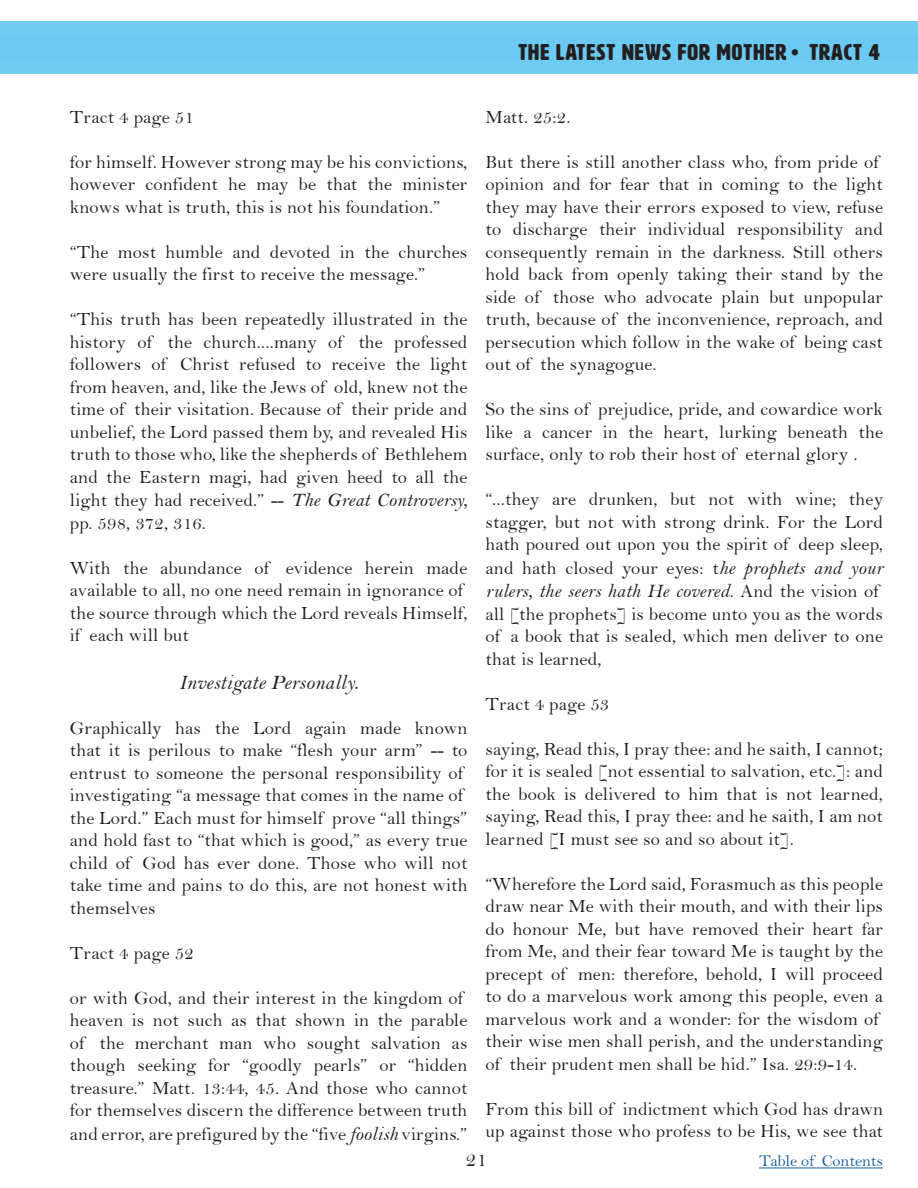
<style>
.page{position:relative;width:918px;height:1188px;background:#fff}
.page>*{position:absolute;margin:0;border:0;box-sizing:border-box;transform-origin:0 0}
.t1{font:22.5px "HWT Artz";letter-spacing:.05em;color:#231f20}
.Italic_Center{font:21px "Bell MT Italic";letter-spacing:.01em;color:#231f20}
.t2{font:21px "Bell";color:#231f20}
.t3{font:19.5px "Bell MT Italic";letter-spacing:.01em;color:#231f20}
.t4{font:18.75px/22.5px "Bell";letter-spacing:.01em;color:#231f20}
.t5{font:16.5px "Bell";color:#175d9e}
.s1{font-family:"Copperplate Gothic";font-weight:700}
.s2{font-family:"Bell MT Italic";font-size:19.5px}
.s3{font-family:"Bell";font-size:18.75px}
</style>
<div class="page">
<div style="left:0;top:21px;width:918px;height:55px;background:#6dcaf1"></div>
<hr style="left:759px;top:1168px;width:124px;height:1px;background:#175d9e">
<p class="t1" style="left:518px;top:40px;width:363px">THE LATEST NEWS FOR MOTHER<span class="s1">•</span> TRACT 4</p>
<p class="t4" style="left:70px;top:105px;width:125px">Tract 4 page 51</p>
<p class="t4" style="left:70px;top:150px;width:399px;text-align:justify">for himself. However strong may be his convictions, however confident he may be that the minister knows what is truth, this is not his foundation.”</p>
<p class="t4" style="left:70px;top:240px;width:399px">“The most humble and devoted in the churches were usually the first to receive the message.”</p>
<p class="t4" style="left:70px;top:308px;width:399px;text-align:justify">“This truth has been repeatedly illustrated in the history of the church....many of the professed followers of Christ refused to receive the light from heaven, and, like the Jews of old, knew not the time of their visitation. Because of their pride and unbelief, the Lord passed them by, and revealed His truth to those who, like the shepherds of Bethlehem and the Eastern magi, had given heed to all the light they had received.” -- <span class="s2">The Great Controversy, </span>pp. 598, 372, 316.</p>
<p class="t4" style="left:70px;top:556px;width:399px">With the abundance of evidence herein made available to all, no one need remain in ignorance of the source through which the Lord reveals Himself, if each will but</p>
<p class="Italic_Center" style="left:179px;top:670px;width:181px">Investigate Personally.</p>
<p class="t4" style="left:70px;top:716px;width:399px">Graphically has the Lord again made known that it is perilous to make “flesh your arm” -- to entrust to someone the personal responsibility of investigating “a message that comes in the name of the Lord.” Each must for himself prove “all things” and hold fast to “that which is good,” as every true child of God has ever done. Those who will not take time and pains to do this, are not honest with themselves</p>
<p class="t4" style="left:70px;top:941px;width:125px">Tract 4 page 52</p>
<p class="t4" style="left:70px;top:986px;width:399px">or with God, and their interest in the kingdom of heaven is not such as that shown in the parable of the merchant man who sought salvation as though seeking for “goodly pearls” or “hidden treasure.” Matt. 13:44, 45. And those who cannot for themselves discern the difference between truth and error, are prefigured by the “five <span class="s2">foolish</span> virgins.”</p>
<p class="t4" style="left:485px;top:105px;width:87px">Matt. 25:2.</p>
<p class="t4" style="left:485px;top:150px;width:399px">But there is still another class who, from pride of opinion and for fear that in coming to the light they may have their errors exposed to view, refuse to discharge their individual responsibility and consequently remain in the darkness. Still others hold back from openly taking their stand by the side of those who advocate plain but unpopular truth, because of the inconvenience, reproach, and persecution which follow in the wake of being cast out of the synagogue.</p>
<p class="t4" style="left:485px;top:398px;width:399px;text-align:justify">So the sins of prejudice, pride, and cowardice work like a cancer in the heart, lurking beneath the surface, only to rob their host of eternal glory .</p>
<p class="t4" style="left:485px;top:488px;width:399px;text-align:justify">“...they are drunken, but not with wine; they stagger, but not with strong drink. For the Lord hath poured out upon you the spirit of deep sleep, and hath closed your eyes: t<span class="s2">he prophets and your</span></p>
<p class="t3" style="left:485px;top:579px;width:395px">rulers, the seers hath He covered<span class="s3">. And the vision of</span></p>
<p class="t4" style="left:485px;top:602px;width:399px;text-align:justify">all [the prophets] is become unto you as the words of a book that is sealed, which men deliver to one that is learned,</p>
<p class="t4" style="left:485px;top:692px;width:125px">Tract 4 page 53</p>
<p class="t4" style="left:485px;top:737px;width:399px;text-align:justify">saying, Read this, I pray thee: and he saith, I cannot; for it is sealed [not essential to salvation, etc.]: and the book is delivered to him that is not learned, saying, Read this, I pray thee: and he saith, I am not learned [I must see so and so about it].</p>
<p class="t4" style="left:485px;top:872px;width:399px">“Wherefore the Lord said, Forasmuch as this people draw near Me with their mouth, and with their lips do honour Me, but have removed their heart far from Me, and their fear toward Me is taught by the precept of men: therefore, behold, I will proceed to do a marvelous work among this people, even a marvelous work and a wonder: for the wisdom of their wise men shall perish, and the understanding of their prudent men shall be hid.” Isa. 29:9-14.</p>
<p class="t4" style="left:485px;top:1097px;width:399px">From this bill of indictment which God has drawn up against those who profess to be His, we see that</p>
<p class="t2" style="left:466px;top:1146px;width:22px">21</p>
<p class="t5" style="left:759px;top:1151px;width:125px">Table of Contents</p>
</div>
